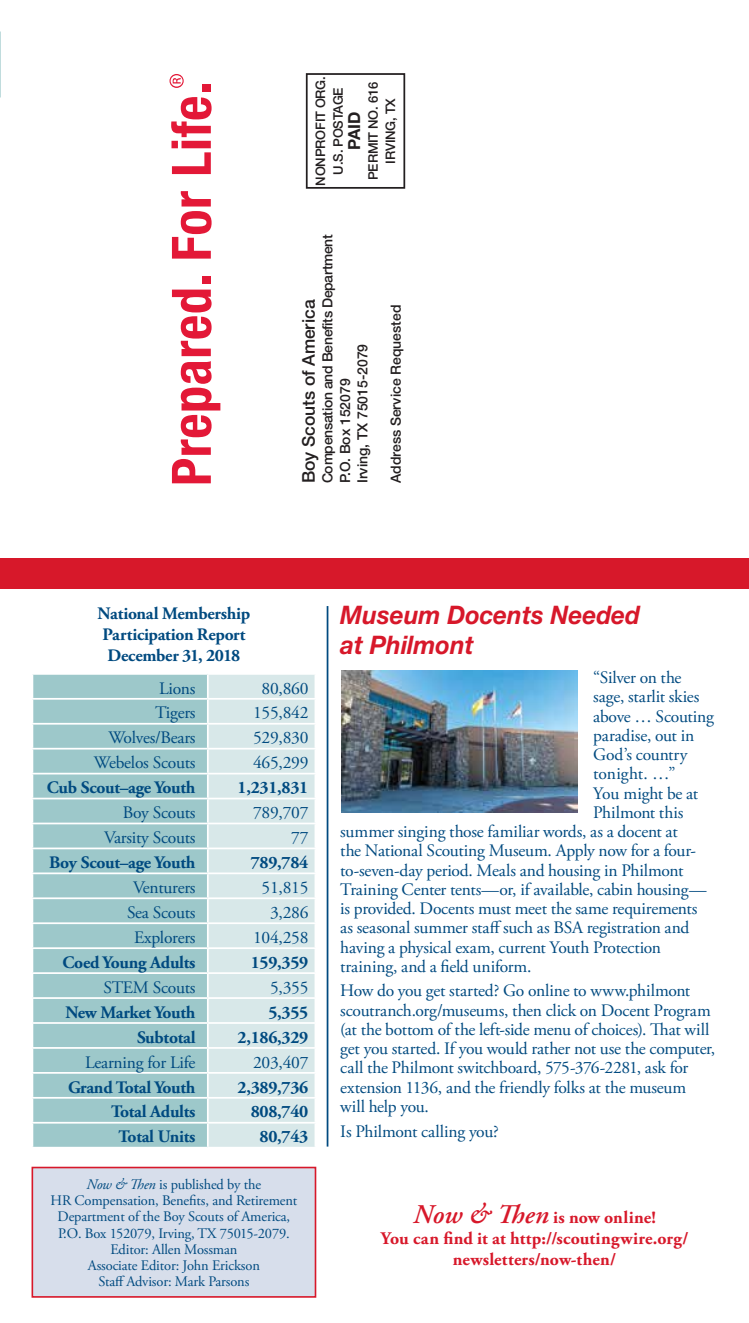
<style>
.page{position:relative;width:749px;height:1323px;background:#fff}
.page>*{position:absolute;margin:0;border:0;box-sizing:border-box;transform-origin:0 0}
.t1{font:italic 700 25.55px/29.8px "Helvetica Neue LT Std";color:#d7182a;scale:.95 1}
.t2{font:700 17.68px/21px "Adobe Garamond Pro";letter-spacing:.01em;color:#d7182a;text-align:center}
.t3{font:17.5px/19.2px "Adobe Garamond Pro";letter-spacing:-.015em;color:#004a80}
.t4{font:700 17.5px/21px "Adobe Garamond Pro";letter-spacing:-.015em;color:#004a80}
.t5{font:500 17.5px "Helvetica Neue LT Std";color:#231f20}
.t6{font:17.5px "Adobe Garamond Pro";letter-spacing:.005em;color:#004a80}
.t7{font:700 16.62px "Helvetica Neue LT Std";color:#231f20}
.t8{font:14.53px/16.3px "Adobe Garamond Pro";letter-spacing:-.01em;color:#004a80;text-align:center}
.t9{font:500 14px/17.5px "Helvetica Neue LT Std";letter-spacing:-.02em;color:#231f20}
.t10{font:500 14px "Helvetica Neue LT Std";color:#231f20}
.t11{font:500 13.12px/17.5px "Helvetica Neue LT Std";letter-spacing:-.015em;color:#231f20;text-align:center}
.s1{font-style:italic}
.s2{font-weight:600;font-style:italic;font-size:26.95px}
</style>
<div class="page">
<div style="left:306px;top:73px;width:99px;height:116px;border:2px solid #231f20"></div>
<svg style="left:172px;top:290px;width:48px;height:193px"></svg>
<div style="left:202px;top:276px;width:9px;height:8px;background:#e31837"></div>
<svg style="left:172px;top:191px;width:40px;height:68px"></svg>
<svg style="left:171px;top:97px;width:40px;height:77px"></svg>
<div style="left:202px;top:85px;width:9px;height:7px;background:#e31837"></div>
<svg style="left:169px;top:74px;width:14px;height:14px"></svg>
<div style="left:33px;top:675px;width:174px;height:472px;background:#9dc8ca"></div>
<div style="left:208px;top:675px;width:106px;height:472px;background:#d8e8e9"></div>
<hr style="left:32px;top:723px;width:176px;height:2px;background:#fff">
<hr style="left:32px;top:748px;width:176px;height:2px;background:#fff">
<hr style="left:32px;top:773px;width:176px;height:1px;background:#fff">
<hr style="left:32px;top:798px;width:176px;height:1px;background:#fff">
<hr style="left:32px;top:823px;width:176px;height:1px;background:#fff">
<hr style="left:32px;top:848px;width:176px;height:1px;background:#fff">
<hr style="left:32px;top:872px;width:176px;height:2px;background:#fff">
<hr style="left:32px;top:897px;width:176px;height:2px;background:#fff">
<hr style="left:32px;top:922px;width:176px;height:2px;background:#fff">
<hr style="left:32px;top:947px;width:176px;height:2px;background:#fff">
<hr style="left:32px;top:698px;width:176px;height:2px;background:#fff">
<hr style="left:32px;top:972px;width:176px;height:2px;background:#fff">
<hr style="left:32px;top:997px;width:176px;height:2px;background:#fff">
<hr style="left:32px;top:1022px;width:176px;height:2px;background:#fff">
<hr style="left:32px;top:1047px;width:176px;height:2px;background:#fff">
<hr style="left:32px;top:1072px;width:176px;height:2px;background:#fff">
<hr style="left:32px;top:1097px;width:176px;height:2px;background:#fff">
<hr style="left:32px;top:1122px;width:176px;height:2px;background:#fff">
<svg style="left:32px;top:699px;width:1px;height:425px"></svg>
<hr style="left:208px;top:723px;width:108px;height:2px;background:#fff">
<hr style="left:208px;top:748px;width:108px;height:2px;background:#fff">
<hr style="left:208px;top:773px;width:108px;height:1px;background:#fff">
<hr style="left:208px;top:798px;width:108px;height:1px;background:#fff">
<hr style="left:208px;top:823px;width:108px;height:1px;background:#fff">
<hr style="left:208px;top:848px;width:108px;height:1px;background:#fff">
<hr style="left:208px;top:872px;width:108px;height:2px;background:#fff">
<hr style="left:208px;top:897px;width:108px;height:2px;background:#fff">
<hr style="left:208px;top:922px;width:108px;height:2px;background:#fff">
<hr style="left:208px;top:947px;width:108px;height:2px;background:#fff">
<hr style="left:208px;top:698px;width:108px;height:2px;background:#fff">
<hr style="left:208px;top:972px;width:108px;height:2px;background:#fff">
<hr style="left:208px;top:997px;width:108px;height:2px;background:#fff">
<hr style="left:208px;top:1022px;width:108px;height:2px;background:#fff">
<hr style="left:208px;top:1047px;width:108px;height:2px;background:#fff">
<hr style="left:208px;top:1072px;width:108px;height:2px;background:#fff">
<hr style="left:208px;top:1097px;width:108px;height:2px;background:#fff">
<hr style="left:208px;top:1122px;width:108px;height:2px;background:#fff">
<svg style="left:207px;top:698px;width:1px;height:449px"></svg>
<div style="left:32px;top:1168px;width:283px;height:129px;background:#d7deeb"></div>
<div style="left:32px;top:1167px;width:284px;height:131px;border:2px solid #d7182a"></div>
<hr style="left:326px;top:606px;width:2px;height:541px;background:#004a80">
<img style="left:341px;top:670px;width:236px;height:143px">
<hr style="left:748px;top:0;width:1px;height:149px;background:#004a80">
<div style="left:0;top:558px;width:748px;height:31px;background:#d7182a"></div>
<p class="t11" style="left:311px;top:186px;width:111px;rotate:-90deg">NONPROFIT ORG.<br>U.S. POSTAGE</p>
<p class="t11" style="left:364px;top:180px;width:100px;rotate:-90deg">PERMIT NO. 616<br>IRVING, TX</p>
<p class="t7" style="left:344px;top:150px;width:39px;rotate:-90deg">PAID</p>
<p class="t9" style="left:318px;top:483px;width:251px;rotate:-90deg">Compensation and Benefits Department<br>P.O. Box 152079<br>Irving, TX 75015-2079</p>
<p class="t5" style="left:298px;top:483px;width:185px;rotate:-90deg">Boy Scouts of America</p>
<p class="t10" style="left:387px;top:483px;width:180px;rotate:-90deg">Address Service Requested</p>
<p class="t4" style="left:98px;top:603px;width:154px">National Membership<br>Participation Report<br>December 31, 2018</p>
<p class="t3" style="left:159px;top:679px;width:38px">Lions</p>
<p class="t3" style="left:261px;top:679px;width:48px">80,860</p>
<p class="t3" style="left:155px;top:704px;width:42px">Tigers</p>
<p class="t3" style="left:253px;top:704px;width:57px">155,842</p>
<p class="t3" style="left:108px;top:729px;width:89px">Wolves/Bears</p>
<p class="t3" style="left:253px;top:729px;width:57px">529,830</p>
<p class="t3" style="left:94px;top:754px;width:103px">Webelos Scouts</p>
<p class="t3" style="left:253px;top:754px;width:57px">465,299</p>
<p class="t4" style="left:47px;top:778px;width:150px">Cub Scout–age Youth</p>
<p class="t4" style="left:237px;top:778px;width:72px">1,231,831</p>
<p class="t3" style="left:123px;top:804px;width:74px">Boy Scouts</p>
<p class="t3" style="left:253px;top:804px;width:57px">789,707</p>
<p class="t3" style="left:104px;top:829px;width:93px">Varsity Scouts</p>
<p class="t3" style="left:291px;top:829px;width:19px">77</p>
<p class="t4" style="left:49px;top:852px;width:148px">Boy Scout–age Youth</p>
<p class="t4" style="left:250px;top:852px;width:59px">789,784</p>
<p class="t3" style="left:133px;top:879px;width:64px">Venturers</p>
<p class="t3" style="left:261px;top:879px;width:48px">51,815</p>
<p class="t3" style="left:127px;top:903px;width:70px">Sea Scouts</p>
<p class="t3" style="left:270px;top:903px;width:40px">3,286</p>
<p class="t3" style="left:134px;top:928px;width:63px">Explorers</p>
<p class="t3" style="left:253px;top:928px;width:57px">104,258</p>
<p class="t4" style="left:62px;top:952px;width:134px">Coed Young Adults</p>
<p class="t4" style="left:250px;top:952px;width:59px">159,359</p>
<p class="t3" style="left:103px;top:978px;width:94px">STEM Scouts</p>
<p class="t3" style="left:270px;top:978px;width:40px">5,355</p>
<p class="t4" style="left:65px;top:1002px;width:132px">New Market Youth</p>
<p class="t4" style="left:268px;top:1002px;width:41px">5,355</p>
<p class="t4" style="left:137px;top:1027px;width:60px">Subtotal</p>
<p class="t4" style="left:237px;top:1027px;width:72px">2,186,329</p>
<p class="t3" style="left:85px;top:1053px;width:112px">Learning for Life</p>
<p class="t3" style="left:253px;top:1053px;width:57px">203,407</p>
<p class="t4" style="left:68px;top:1077px;width:129px">Grand Total Youth</p>
<p class="t4" style="left:237px;top:1077px;width:72px">2,389,736</p>
<p class="t4" style="left:111px;top:1102px;width:86px">Total Adults</p>
<p class="t4" style="left:250px;top:1102px;width:59px">808,740</p>
<p class="t4" style="left:119px;top:1127px;width:78px">Total Units</p>
<p class="t4" style="left:259px;top:1127px;width:50px">80,743</p>
<p class="t8" style="left:50px;top:1177px;width:248px"><span class="s1">Now &amp; Then</span> is published by the<br>HR Compensation, Benefits, and Retirement Department of the Boy Scouts of America, P.O. Box 152079, Irving, TX 75015-2079.<br>Editor: Allen Mossman<br>Associate Editor: John Erickson<br>Staff Advisor: Mark Parsons</p>
<h1 class="t1" style="left:340px;top:600px;width:317px">Museum Docents Needed at Philmont</h1>
<p class="t3" style="left:593px;top:668px;width:90px">“Silver on the</p>
<p class="t3" style="left:593px;top:688px;width:108px">sage, starlit skies</p>
<p class="t3" style="left:593px;top:707px;width:122px">above … Scouting</p>
<p class="t3" style="left:593px;top:726px;width:102px">paradise, out in</p>
<p class="t3" style="left:593px;top:745px;width:96px">God’s country</p>
<p class="t6" style="left:593px;top:763px;width:84px">tonight. …”</p>
<p class="t3" style="left:593px;top:784px;width:106px">You might be at</p>
<p class="t3" style="left:593px;top:803px;width:92px">Philmont this</p>
<p class="t3" style="left:340px;top:822px;width:339px">summer singing those familiar words, as a docent at</p>
<p class="t3" style="left:340px;top:842px;width:357px">the National Scouting Museum. Apply now for a four-</p>
<p class="t3" style="left:340px;top:861px;width:344px">to-seven-day period. Meals and housing in Philmont</p>
<p class="t3" style="left:340px;top:880px;width:367px">Training Center tents—or, if available, cabin housing—</p>
<p class="t3" style="left:340px;top:899px;width:358px">is provided. Docents must meet the same requirements</p>
<p class="t3" style="left:340px;top:919px;width:350px">as seasonal summer staff such as BSA registration and</p>
<p class="t3" style="left:340px;top:938px;width:322px">having a physical exam, current Youth Protection</p>
<p class="t3" style="left:340px;top:957px;width:192px">training, and a field uniform.</p>
<p class="t3" style="left:340px;top:982px;width:376px">How do you get started? Go online to www.philmont scoutranch.org/museums, then click on Docent Program (at the bottom of the left-side menu of choices). That will get you started. If you would rather not use the computer, call the Philmont switchboard, 575-376-2281, ask for extension 1136, and the friendly folks at the museum will help you.</p>
<p class="t3" style="left:340px;top:1122px;width:160px">Is Philmont calling you?</p>
<p class="t2" style="left:380px;top:1207px;width:309px"><span class="s2">Now &amp; Then</span> is now online!<br>You can find it at http://scoutingwire.org/ newsletters/now-then/</p>
</div>
